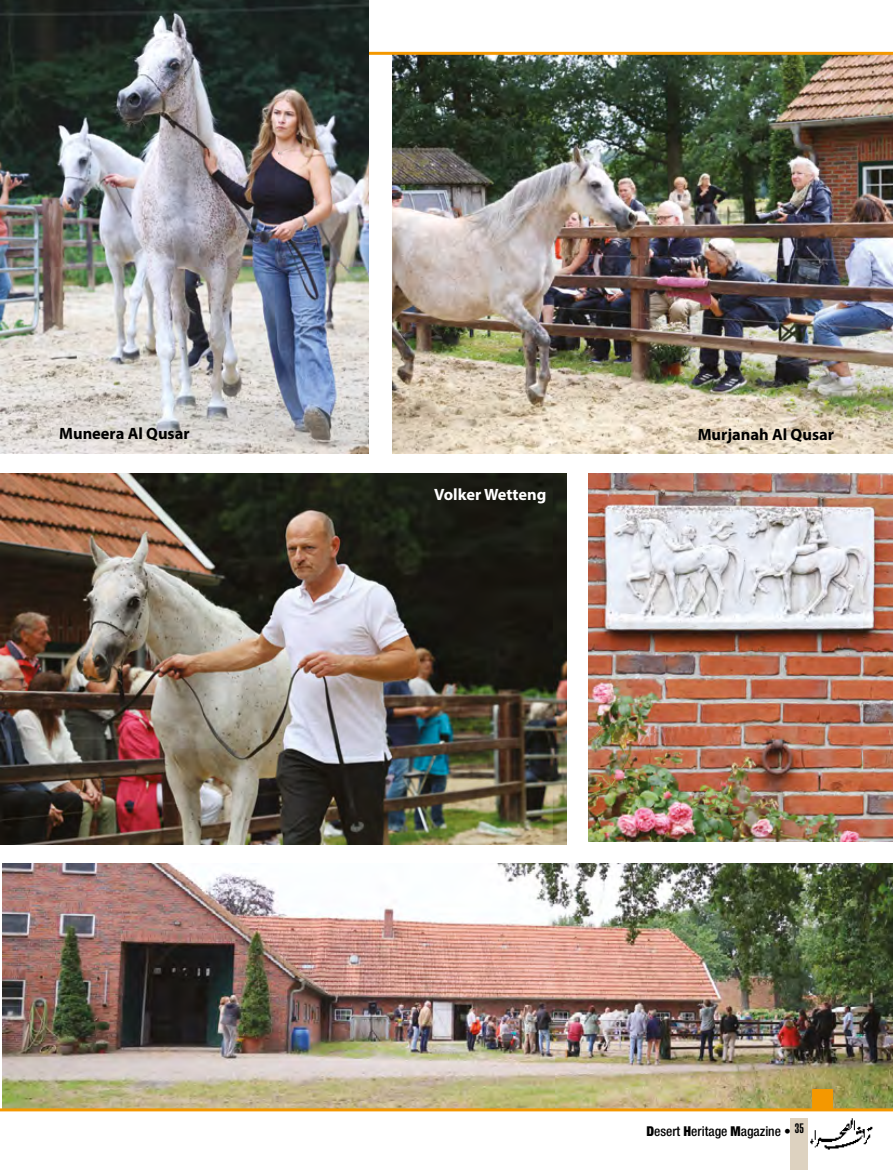
<style>
.page{position:relative;width:893px;height:1170px;background:#fff}
.page>*{position:absolute;margin:0;border:0;box-sizing:border-box;transform-origin:0 0}
.t1{font:700 16.35px "Myriad Pro";color:#000}
.t2{font:700 16.35px "Myriad Pro";color:#fff}
.t3{font:500 condensed 13.5px "Helvetica Neue LT Std";color:#000}
.s1{font-family:"Helvetica Neue";font-weight:900}
</style>
<div class="page">
<img style="left:392px;top:55px;width:501px;height:398px">
<img style="left:0;top:473px;width:567px;height:371px">
<img style="left:588px;top:473px;width:305px;height:368px">
<hr style="left:0;top:52px;width:893px;height:3px;background:#f49800">
<img style="left:0;top:0;width:368px;height:453px">
<img style="left:2px;top:863px;width:891px;height:245px">
<div style="left:812px;top:1088px;width:21px;height:21px;background:#f49800"></div>
<hr style="left:0;top:1108px;width:893px;height:3px;background:#f49800">
<div style="left:791px;top:1118px;width:17px;height:51px;background:#ddd2c0"></div>
<img style="left:810px;top:1118px;width:63px;height:32px">
<p class="t1" style="left:59px;top:422px;width:132px">Muneera Al Qusar</p>
<p class="t1" style="left:698px;top:424px;width:138px">Murjanah Al Qusar</p>
<p class="t2" style="left:434px;top:484px;width:114px">Volker Wetteng</p>
<p class="t3" style="left:646px;top:1123px;width:159px"><span class="s1">D</span>esert <span class="s1">H</span>eritage <span class="s1">M</span>agazine • <sup>35</sup></p>
</div>
